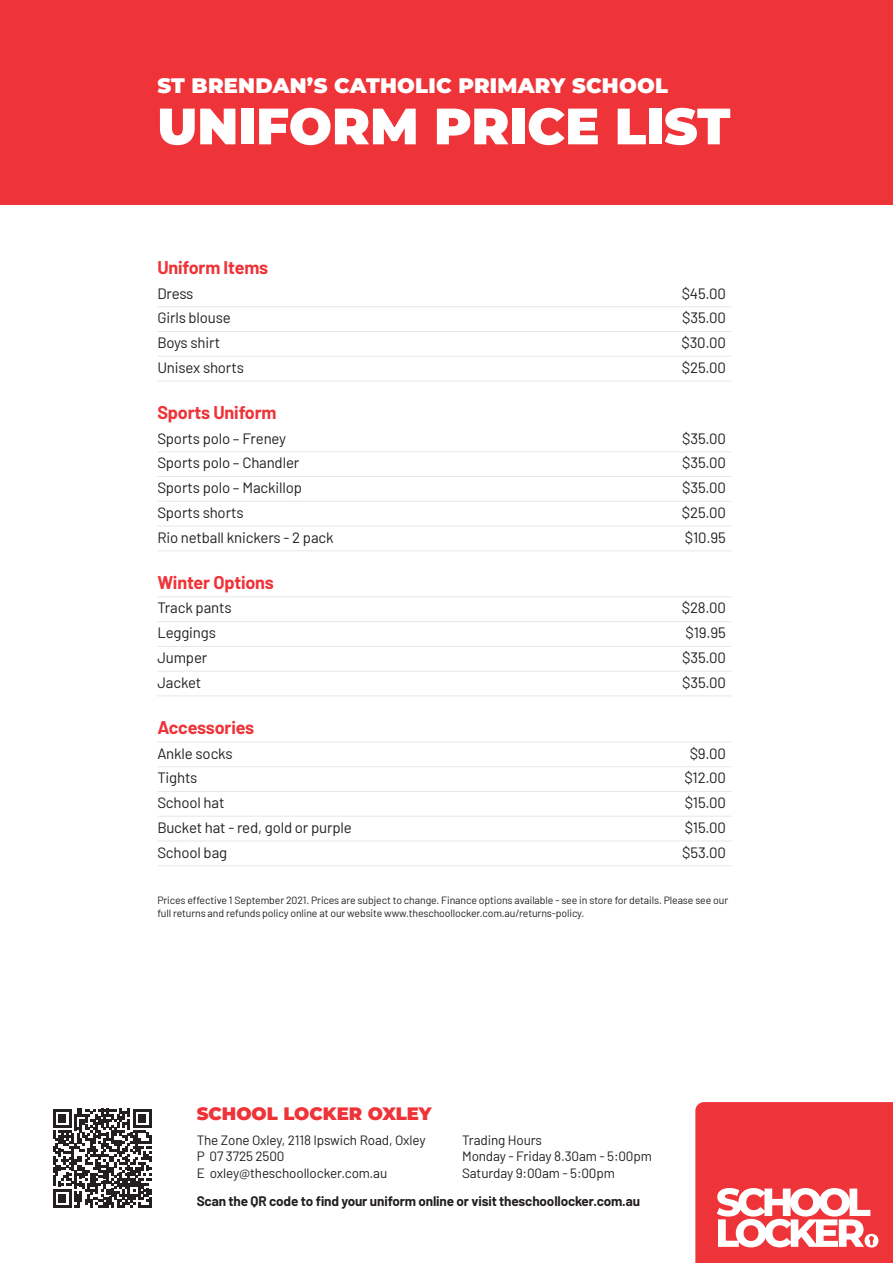
<style>
.page{position:relative;width:893px;height:1263px;background:#fff}
.page>*{position:absolute;margin:0;border:0;box-sizing:border-box;transform-origin:0 0}
.head_2{font:900 51px "Montserrat";color:#fff}
.head_2-2{font:900 21px "Montserrat";letter-spacing:.01em;color:#fff}
.text{font:700 18px "Barlow";letter-spacing:-.01em;color:#ee3339}
.head_2-3{font:900 18px "Montserrat";color:#ee3339}
.text-2{font:15px "Barlow";letter-spacing:-.01em;color:#231f20}
.head_2-4{font:13.5px/16.5px "Barlow";letter-spacing:-.01em;color:#231f20}
.head_2-5{font:700 13.5px "Barlow";letter-spacing:-.01em;color:#231f20}
.head_2-6{font:10.5px/13.5px "Barlow";letter-spacing:-.01em;color:#231f20}
</style>
<div class="page">
<hr style="left:157px;top:306px;width:574px;height:1px;background:#e6e7e9">
<hr style="left:157px;top:331px;width:574px;height:1px;background:#e6e7e9">
<hr style="left:157px;top:356px;width:574px;height:1px;background:#e6e7e9">
<hr style="left:157px;top:381px;width:574px;height:1px;background:#e6e7e9">
<hr style="left:157px;top:451px;width:574px;height:1px;background:#e6e7e9">
<hr style="left:157px;top:476px;width:574px;height:1px;background:#e6e7e9">
<hr style="left:157px;top:501px;width:574px;height:1px;background:#e6e7e9">
<hr style="left:157px;top:526px;width:574px;height:1px;background:#e6e7e9">
<hr style="left:157px;top:550px;width:574px;height:1px;background:#e6e7e9">
<hr style="left:157px;top:596px;width:574px;height:1px;background:#e6e7e9">
<hr style="left:157px;top:621px;width:574px;height:1px;background:#e6e7e9">
<hr style="left:157px;top:646px;width:574px;height:1px;background:#e6e7e9">
<hr style="left:157px;top:671px;width:574px;height:1px;background:#e6e7e9">
<hr style="left:157px;top:695px;width:574px;height:1px;background:#e6e7e9">
<hr style="left:157px;top:741px;width:574px;height:1px;background:#e6e7e9">
<hr style="left:157px;top:766px;width:574px;height:1px;background:#e6e7e9">
<hr style="left:157px;top:791px;width:574px;height:1px;background:#e6e7e9">
<hr style="left:157px;top:816px;width:574px;height:1px;background:#e6e7e9">
<hr style="left:157px;top:840px;width:574px;height:1px;background:#e6e7e9">
<hr style="left:157px;top:865px;width:574px;height:1px;background:#e6e7e9">
<svg style="left:695px;top:1102px;width:198px;height:161px"></svg>
<svg style="left:53px;top:1109px;width:99px;height:98px"></svg>
<div style="left:0;top:0;width:893px;height:204px;background:#ee3339"></div>
<p class="head_2-2" style="left:157px;top:70px;width:512px">ST BRENDAN’S CATHOLIC PRIMARY SCHOOL</p>
<p class="head_2" style="left:157px;top:88px;width:575px">UNIFORM PRICE LIST</p>
<p class="text" style="left:157px;top:254px;width:112px">Uniform Items</p>
<p class="text-2" style="left:157px;top:282px;width:38px">Dress</p>
<p class="text-2" style="left:682px;top:282px;width:46px">$45.00</p>
<p class="text-2" style="left:157px;top:307px;width:75px">Girls blouse</p>
<p class="text-2" style="left:682px;top:307px;width:45px">$35.00</p>
<p class="text-2" style="left:157px;top:332px;width:64px">Boys shirt</p>
<p class="text-2" style="left:681px;top:332px;width:46px">$30.00</p>
<p class="text-2" style="left:157px;top:357px;width:88px">Unisex shorts</p>
<p class="text-2" style="left:682px;top:357px;width:45px">$25.00</p>
<p class="text" style="left:157px;top:399px;width:121px">Sports Uniform</p>
<p class="text-2" style="left:157px;top:427px;width:130px">Sports polo – Freney</p>
<p class="text-2" style="left:682px;top:427px;width:45px">$35.00</p>
<p class="text-2" style="left:157px;top:452px;width:143px">Sports polo – Chandler</p>
<p class="text-2" style="left:682px;top:452px;width:45px">$35.00</p>
<p class="text-2" style="left:157px;top:477px;width:146px">Sports polo – Mackillop</p>
<p class="text-2" style="left:682px;top:477px;width:45px">$35.00</p>
<p class="text-2" style="left:157px;top:502px;width:88px">Sports shorts</p>
<p class="text-2" style="left:682px;top:502px;width:45px">$25.00</p>
<p class="text-2" style="left:157px;top:526px;width:178px">Rio netball knickers - 2 pack</p>
<p class="text-2" style="left:685px;top:526px;width:43px">$10.95</p>
<p class="text" style="left:157px;top:569px;width:118px">Winter Options</p>
<p class="text-2" style="left:157px;top:597px;width:76px">Track pants</p>
<p class="text-2" style="left:682px;top:597px;width:46px">$28.00</p>
<p class="text-2" style="left:157px;top:622px;width:60px">Leggings</p>
<p class="text-2" style="left:685px;top:622px;width:42px">$19.95</p>
<p class="text-2" style="left:157px;top:647px;width:51px">Jumper</p>
<p class="text-2" style="left:682px;top:647px;width:45px">$35.00</p>
<p class="text-2" style="left:157px;top:671px;width:45px">Jacket</p>
<p class="text-2" style="left:682px;top:671px;width:45px">$35.00</p>
<p class="text" style="left:157px;top:714px;width:98px">Accessories</p>
<p class="text-2" style="left:157px;top:742px;width:77px">Ankle socks</p>
<p class="text-2" style="left:690px;top:742px;width:38px">$9.00</p>
<p class="text-2" style="left:157px;top:767px;width:42px">Tights</p>
<p class="text-2" style="left:684px;top:767px;width:43px">$12.00</p>
<p class="text-2" style="left:157px;top:792px;width:69px">School hat</p>
<p class="text-2" style="left:685px;top:792px;width:43px">$15.00</p>
<p class="text-2" style="left:157px;top:816px;width:196px">Bucket hat - red, gold or purple</p>
<p class="text-2" style="left:685px;top:816px;width:43px">$15.00</p>
<p class="text-2" style="left:157px;top:841px;width:71px">School bag</p>
<p class="text-2" style="left:682px;top:841px;width:45px">$53.00</p>
<p class="head_2-6" style="left:157px;top:892px;width:572px">Prices effective 1 September 2021. Prices are subject to change. Finance options available - see in store for details. Please see our full returns and refunds policy online at our website www.theschoollocker.com.au/returns-policy.</p>
<p class="head_2-3" style="left:197px;top:1100px;width:237px">SCHOOL LOCKER OXLEY</p>
<p class="head_2-4" style="left:197px;top:1131px;width:230px">The Zone Oxley, 2118 Ipswich Road, Oxley<br>P 07 3725 2500<br>E oxley@theschoollocker.com.au</p>
<p class="head_2-4" style="left:462px;top:1131px;width:191px">Trading Hours<br>Monday - Friday 8.30am - 5:00pm<br>Saturday 9:00am - 5:00pm</p>
<p class="head_2-5" style="left:197px;top:1191px;width:445px">Scan the QR code to find your uniform online or visit theschoollocker.com.au</p>
</div>
